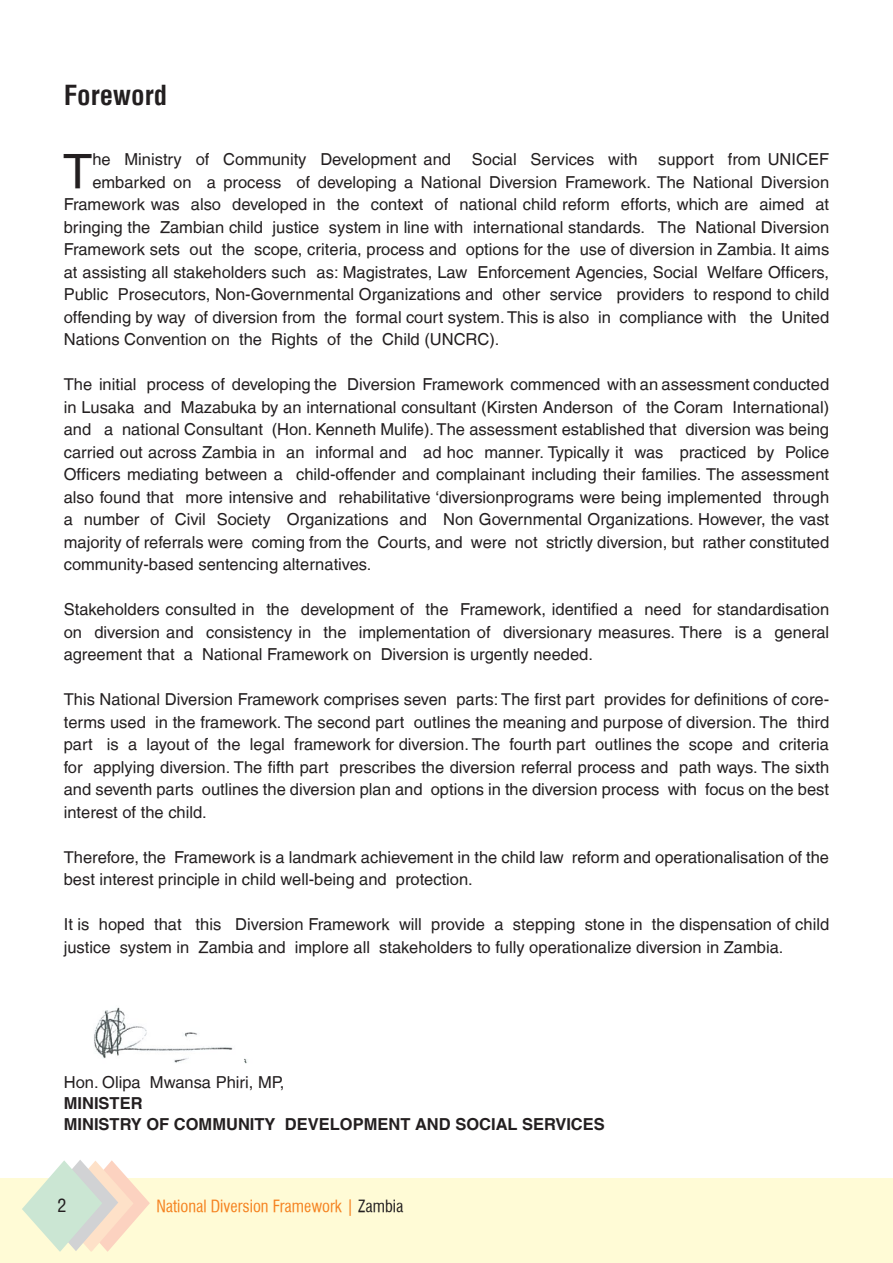
<style>
.page{position:relative;width:893px;height:1263px;background:#fff}
.page>*{position:absolute;margin:0;border:0;box-sizing:border-box;transform-origin:0 0}
.t1{font:47.85px "Helvetica LT";color:#231f20}
.t2{font:700 condensed 27px "Helvetica";color:#231f20}
.t3{font:condensed 18px "Helvetica";color:#231f20}
.t4{font:16.5px/22.5px "Helvetica LT";color:#231f20;text-align:justify}
.t5{font:700 16.5px "Helvetica LT";color:#231f20}
.t6{font:16.5px "Halvett Condensed";color:#f58220}
.s1{color:#231f20}
</style>
<div class="page">
<div style="left:0;top:1178px;width:893px;height:85px;background:#fffbd6"></div>
<svg style="left:22px;top:1160px;width:128px;height:91px"></svg>
<img style="left:94px;top:1007px;width:153px;height:57px">
<p class="t2" style="left:64px;top:78px;width:105px">Foreword</p>
<p class="t1" style="left:63px;top:143px;width:31px">T</p>
<p class="t4" style="left:92px;top:148px;width:360px">he Ministry of Community Development and</p>
<p class="t4" style="left:472px;top:148px;width:167px">Social Services with</p>
<p class="t4" style="left:658px;top:148px;width:172px">support from UNICEF</p>
<p class="t4" style="left:92px;top:171px;width:738px">embarked on a process of developing a National Diversion Framework. The National Diversion</p>
<p class="t4" style="left:64px;top:193px;width:767px">Framework was also developed in the context of national child reform efforts, which are aimed at</p>
<p class="t4" style="left:64px;top:216px;width:767px">bringing the Zambian child justice system in line with international standards. The National Diversion</p>
<p class="t4" style="left:64px;top:238px;width:767px">Framework sets out the scope, criteria, process and options for the use of diversion in Zambia. It aims</p>
<p class="t4" style="left:64px;top:261px;width:767px">at assisting all stakeholders such as: Magistrates, Law Enforcement Agencies, Social Welfare Officers,</p>
<p class="t4" style="left:64px;top:283px;width:767px">Public Prosecutors, Non-Governmental Organizations and other service providers to respond to child</p>
<p class="t4" style="left:64px;top:306px;width:767px">offending by way of diversion from the formal court system. This is also in compliance with the United</p>
<p class="t4" style="left:64px;top:328px;width:437px">Nations Convention on the Rights of the Child (UNCRC).</p>
<p class="t4" style="left:64px;top:373px;width:767px">The initial process of developing the Diversion Framework commenced with an assessment conducted in Lusaka and Mazabuka by an international consultant (Kirsten Anderson of the Coram International) and a national Consultant (Hon. Kenneth Mulife). The assessment established that diversion was being carried out across Zambia in an informal and ad hoc manner. Typically it was practiced by Police Officers mediating between a child-offender and complainant including their families. The assessment also found that more intensive and rehabilitative ‘diversionprograms were being implemented through a number of Civil Society Organizations and Non Governmental Organizations. However, the vast majority of referrals were coming from the Courts, and were not strictly diversion, but rather constituted community-based sentencing alternatives.</p>
<p class="t4" style="left:64px;top:598px;width:767px">Stakeholders consulted in the development of the Framework, identified a need for standardisation on diversion and consistency in the implementation of diversionary measures. There is a general agreement that a National Framework on Diversion is urgently needed.</p>
<p class="t4" style="left:64px;top:688px;width:767px">This National Diversion Framework comprises seven parts: The first part provides for definitions of core&shy;terms used in the framework. The second part outlines the meaning and purpose of diversion. The third part is a layout of the legal framework for diversion. The fourth part outlines the scope and criteria for applying diversion. The fifth part prescribes the diversion referral process and path ways. The sixth and seventh parts outlines the diversion plan and options in the diversion process with focus on the best interest of the child.</p>
<p class="t4" style="left:64px;top:846px;width:767px">Therefore, the Framework is a landmark achievement in the child law reform and operationalisation of the best interest principle in child well-being and protection.</p>
<p class="t4" style="left:64px;top:913px;width:767px">It is hoped that this Diversion Framework will provide a stepping stone in the dispensation of child justice system in Zambia and implore all stakeholders to fully operationalize diversion in Zambia.</p>
<p class="t4" style="left:64px;top:1071px;width:222px">Hon. Olipa Mwansa Phiri, MP,</p>
<p class="t5" style="left:64px;top:1093px;width:80px">MINISTER</p>
<p class="t5" style="left:64px;top:1114px;width:543px">MINISTRY OF COMMUNITY DEVELOPMENT AND SOCIAL SERVICES</p>
<p class="t3" style="left:57px;top:1194px;width:10px">2</p>
<p class="t6" style="left:156px;top:1196px;width:249px">National Diversion Framework | <span class="s1">Zambia</span></p>
</div>
